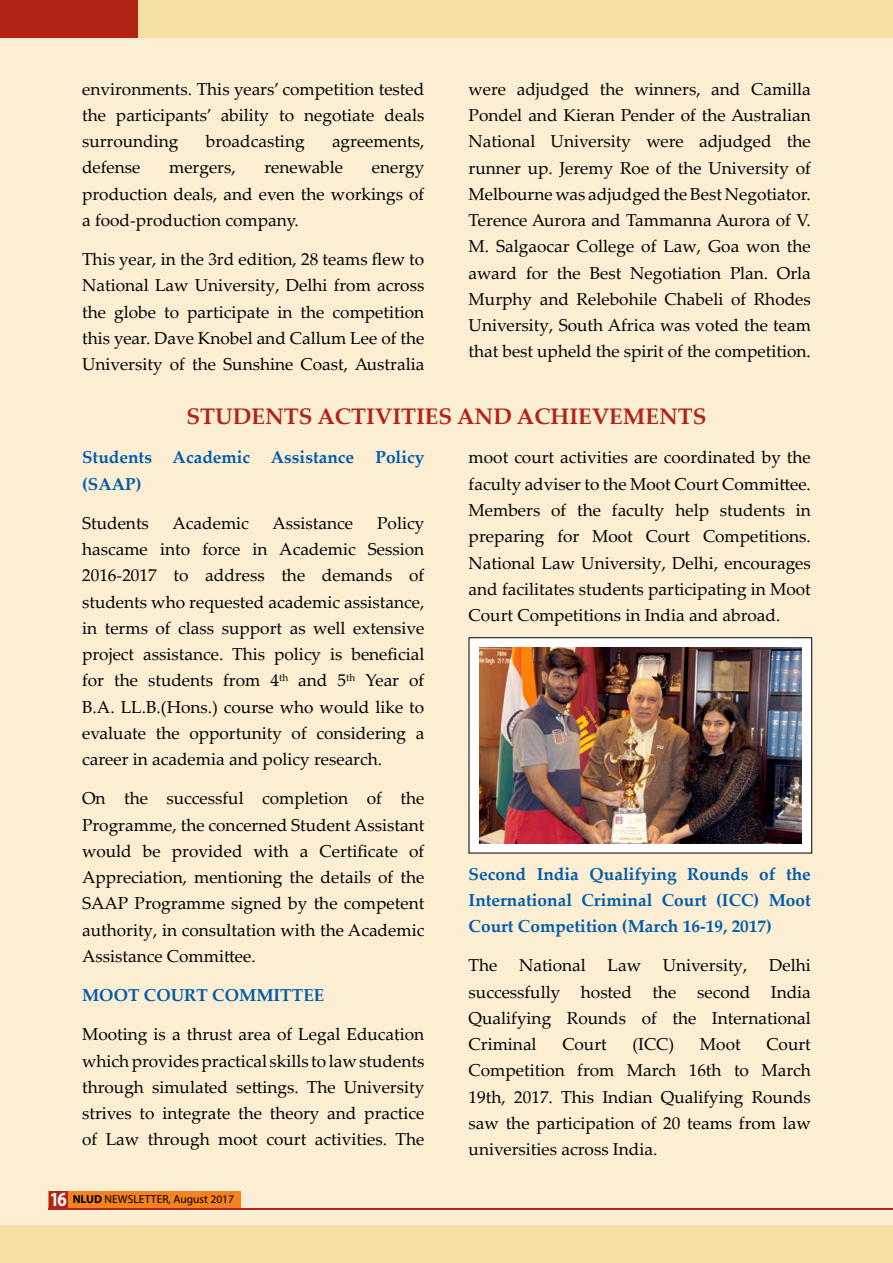
<style>
.page{position:relative;width:893px;height:1263px;background:#fceed3}
.page>*{position:absolute;margin:0;border:0;box-sizing:border-box;transform-origin:0 0}
.t1{font:700 22.5px "Palatino Linotype";color:#b32317}
.t2{font:17.25px/26.2px "Palatino Linotype";color:#000;text-align:justify}
.t3{font:700 17.25px/26.2px "Palatino Linotype";color:#005baa}
.t4{font:11.55px "Myriad Pro";color:#000}
.s1{font-weight:700;font-size:20.1px;color:#fff}
.s2{font-weight:700}
</style>
<div class="page">
<div style="left:49px;top:1191px;width:192px;height:18px;background:#f58220"></div>
<div style="left:0;top:0;width:893px;height:38px;background:#f7e0a5"></div>
<div style="left:0;top:1225px;width:893px;height:38px;background:#f7e0a5"></div>
<div style="left:0;top:0;width:138px;height:38px;background:#b32317"></div>
<hr style="left:49px;top:1208px;width:844px;height:1px;background:#b32317">
<div style="left:49px;top:1191px;width:18px;height:18px;background:#b32317"></div>
<div style="left:469px;top:638px;width:343px;height:215px;background:#fff"></div>
<img style="left:480px;top:648px;width:321px;height:195px">
<div style="left:469px;top:637px;width:343px;height:216px;border:1px solid #000"></div>
<p class="t2" style="left:82px;top:75px;width:344px">environments. This years’ competition tested the participants’ ability to negotiate deals surrounding</p>
<p class="t2" style="left:206px;top:128px;width:100px">broadcasting</p>
<p class="t2" style="left:332px;top:128px;width:94px">agreements,</p>
<p class="t2" style="left:82px;top:154px;width:60px">defense</p>
<p class="t2" style="left:169px;top:154px;width:68px">mergers,</p>
<p class="t2" style="left:264px;top:154px;width:80px">renewable</p>
<p class="t2" style="left:82px;top:154px;width:344px;text-indent:290px">energy production deals, and even the workings of a food-production company.</p>
<p class="t2" style="left:82px;top:246px;width:344px">This year, in the 3rd edition, 28 teams flew to National Law University, Delhi from across the globe to participate in the competition this year. Dave Knobel and Callum Lee of the University of the Sunshine Coast, Australia</p>
<p class="t2" style="left:469px;top:75px;width:344px">were adjudged the winners, and Camilla Pondel and Kieran Pender of the Australian National University were adjudged the runner up. Jeremy Roe of the University of Melbourne was adjudged the Best Negotiator.<br>Terence Aurora and Tammanna Aurora of V.<br>M. Salgaocar College of Law, Goa won the award for the Best Negotiation Plan. Orla Murphy and Relebohile Chabeli of Rhodes University, South Africa was voted the team that best upheld the spirit of the competition.</p>
<h1 class="t1" style="left:186px;top:401px;width:522px">STUDENTS ACTIVITIES AND ACHIEVEMENTS</h1>
<p class="t3" style="left:82px;top:444px;width:344px">Students Academic Assistance Policy (SAAP)</p>
<p class="t2" style="left:82px;top:509px;width:68px">Students</p>
<p class="t2" style="left:172px;top:509px;width:78px">Academic</p>
<p class="t2" style="left:272px;top:509px;width:82px">Assistance</p>
<p class="t2" style="left:469px;top:444px;width:344px">moot court activities are coordinated by the faculty adviser to the Moot Court Committee.<br>Members of the faculty help students in preparing for Moot Court Competitions.<br>National Law University, Delhi, encourages and facilitates students participating in Moot Court Competitions in India and abroad.</p>
<p class="t2" style="left:82px;top:509px;width:344px;text-indent:295px">Policy hascame into force in Academic Session 2016-2017 to address the demands of students who requested academic assistance, in terms of class support as well extensive project assistance. This policy is beneficial for the students from 4<sup>th</sup> and 5<sup>th</sup> Year of B.A. LL.B.(Hons.) course who would like to evaluate the opportunity of considering a career in academia and policy research.</p>
<p class="t2" style="left:82px;top:785px;width:344px">On the successful completion of the Programme, the concerned Student Assistant would be provided with a Certificate of Appreciation, mentioning the details of the SAAP Programme signed by the competent authority, in consultation with the Academic Assistance Committee.</p>
<p class="t3" style="left:82px;top:981px;width:244px">MOOT COURT COMMITTEE</p>
<p class="t2" style="left:82px;top:1021px;width:344px">Mooting is a thrust area of Legal Education which provides practical skills to law students through simulated settings. The University strives to integrate the theory and practice of Law through moot court activities. The</p>
<p class="t3" style="left:469px;top:860px;width:344px;text-align:justify">Second India Qualifying Rounds of the International Criminal Court (ICC) Moot Court Competition (March 16-19, 2017)</p>
<p class="t2" style="left:469px;top:952px;width:30px">The</p>
<p class="t2" style="left:519px;top:952px;width:68px">National</p>
<p class="t2" style="left:607px;top:952px;width:35px">Law</p>
<p class="t2" style="left:663px;top:952px;width:86px">University,</p>
<p class="t2" style="left:469px;top:952px;width:344px;text-indent:301px">Delhi successfully hosted the second India Qualifying Rounds of the International Criminal</p>
<p class="t2" style="left:562px;top:1030px;width:46px">Court</p>
<p class="t2" style="left:632px;top:1030px;width:43px">(ICC)</p>
<p class="t2" style="left:700px;top:1030px;width:42px">Moot</p>
<p class="t2" style="left:469px;top:1030px;width:344px;text-indent:298px">Court Competition from March 16th to March 19th, 2017. This Indian Qualifying Rounds saw the participation of 20 teams from law universities across India.</p>
<p class="t4" style="left:50px;top:1192px;width:186px"><span class="s1">16</span> <span class="s2">NLUD</span> NEWSLETTER, August 2017</p>
</div>
